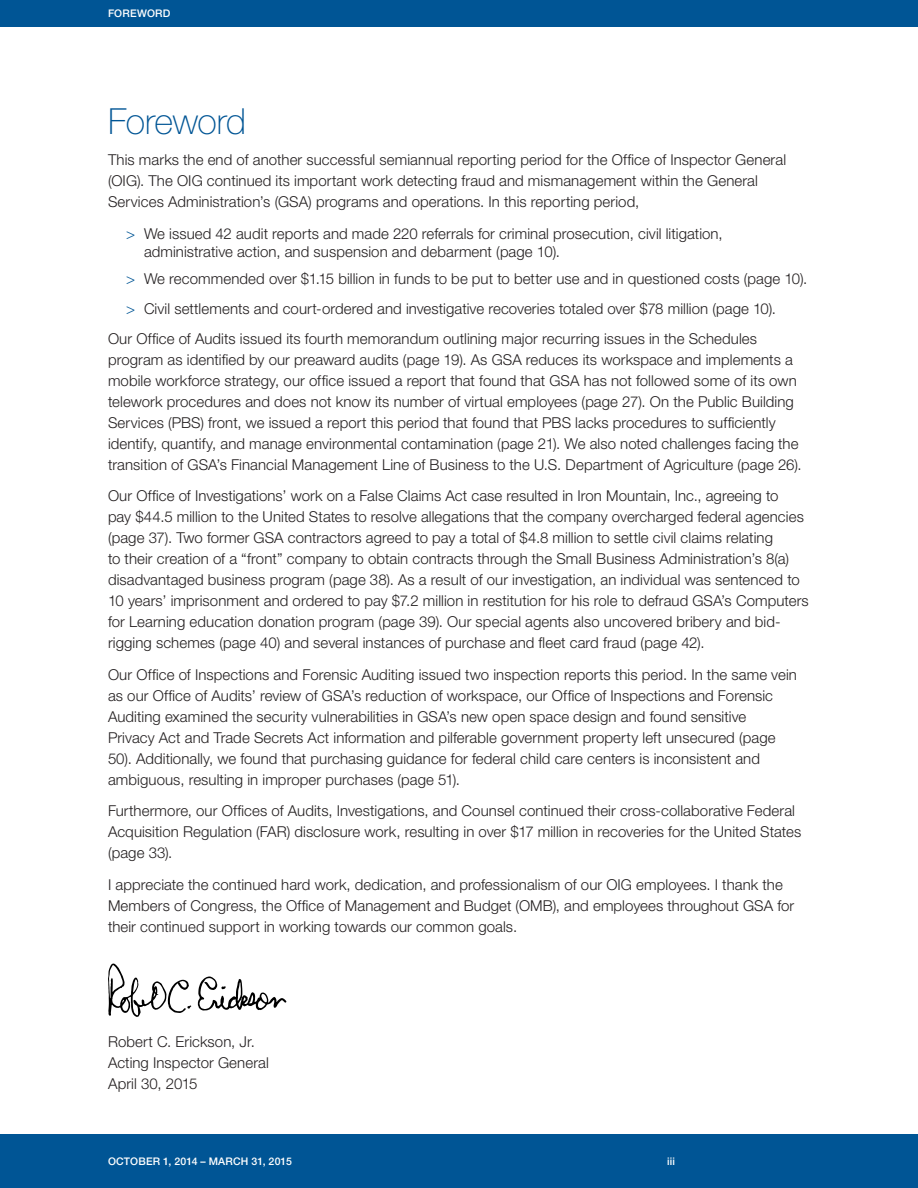
<style>
.page{position:relative;width:918px;height:1188px;background:#fff}
.page>*{position:absolute;margin:0;border:0;box-sizing:border-box;transform-origin:0 0}
._1_subhead{font:100 36px "Helvetica Neue LT Std";letter-spacing:-.015em;color:#005595}
._3_text{font:300 15px/21px "Helvetica Neue LT Std";letter-spacing:.005em;color:#231f20}
.t1{font:500 10.5px "Helvetica Neue LT Std";letter-spacing:.02em;color:#fff}
.s1{color:#005595}
</style>
<div class="page">
<div style="left:0;top:0;width:918px;height:27px;background:#005595"></div>
<div style="left:0;top:1134px;width:918px;height:54px;background:#005595"></div>
<svg style="left:198px;top:976px;width:88px;height:35px"></svg>
<svg style="left:108px;top:963px;width:83px;height:54px"></svg>
<p class="t1" style="left:108px;top:7px;width:64px">FOREWORD</p>
<p class="_1_subhead" style="left:108px;top:100px;width:140px">Foreword</p>
<p class="_3_text" style="left:108px;top:149px;width:680px">This marks the end of another successful semiannual reporting period for the Office of Inspector General (OIG). The OIG continued its important work detecting fraud and mismanagement within the General<br>Services Administration’s (GSA) programs and operations. In this reporting period,</p>
<p class="_3_text" style="left:144px;top:224px;width:580px;line-height:18px;text-indent:-18px"><span class="s1">&gt;</span> We issued 42 audit reports and made 220 referrals for criminal prosecution, civil litigation, administrative action, and suspension and debarment (page 10).</p>
<p class="_3_text" style="left:126px;top:268px;width:683px"><span class="s1">&gt;</span> We recommended over $1.15 billion in funds to be put to better use and in questioned costs (page 10).</p>
<p class="_3_text" style="left:126px;top:298px;width:652px"><span class="s1">&gt;</span> Civil settlements and court-ordered and investigative recoveries totaled over $78 million (page 10).</p>
<p class="_3_text" style="left:108px;top:328px;width:695px">Our Office of Audits issued its fourth memorandum outlining major recurring issues in the Schedules program as identified by our preaward audits (page 19). As GSA reduces its workspace and implements a mobile workforce strategy, our office issued a report that found that GSA has not followed some of its own telework procedures and does not know its number of virtual employees (page 27). On the Public Building Services (PBS) front, we issued a report this period that found that PBS lacks procedures to sufficiently identify, quantify, and manage environmental contamination (page 21). We also noted challenges facing the transition of GSA’s Financial Management Line of Business to the U.S. Department of Agriculture (page 26).</p>
<p class="_3_text" style="left:108px;top:485px;width:702px">Our Office of Investigations’ work on a False Claims Act case resulted in Iron Mountain, Inc., agreeing to<br>pay $44.5 million to the United States to resolve allegations that the company overcharged federal agencies (page 37). Two former GSA contractors agreed to pay a total of $4.8 million to settle civil claims relating<br>to their creation of a “front” company to obtain contracts through the Small Business Administration’s 8(a) disadvantaged business program (page 38). As a result of our investigation, an individual was sentenced to 10 years’ imprisonment and ordered to pay $7.2 million in restitution for his role to defraud GSA’s Computers for Learning education donation program (page 39). Our special agents also uncovered bribery and bid&shy;rigging schemes (page 40) and several instances of purchase and fleet card fraud (page 42).</p>
<p class="_3_text" style="left:108px;top:664px;width:690px">Our Office of Inspections and Forensic Auditing issued two inspection reports this period. In the same vein as our Office of Audits’ review of GSA’s reduction of workspace, our Office of Inspections and Forensic Auditing examined the security vulnerabilities in GSA’s new open space design and found sensitive<br>Privacy Act and Trade Secrets Act information and pilferable government property left unsecured (page 50). Additionally, we found that purchasing guidance for federal child care centers is inconsistent and ambiguous, resulting in improper purchases (page 51).</p>
<p class="_3_text" style="left:108px;top:800px;width:695px">Furthermore, our Offices of Audits, Investigations, and Counsel continued their cross-collaborative Federal<br>Acquisition Regulation (FAR) disclosure work, resulting in over $17 million in recoveries for the United States (page 33).</p>
<p class="_3_text" style="left:108px;top:874px;width:688px">I appreciate the continued hard work, dedication, and professionalism of our OIG employees. I thank the<br>Members of Congress, the Office of Management and Budget (OMB), and employees throughout GSA for their continued support in working towards our common goals.</p>
<p class="_3_text" style="left:108px;top:1031px;width:162px">Robert C. Erickson, Jr.<br>Acting Inspector General<br>April 30, 2015</p>
<p class="t1" style="left:108px;top:1155px;width:185px">OCTO BER 1, 2014 – MARCH 31, 2015</p>
<p class="t1" style="left:667px;top:1155px;width:9px">III</p>
</div>
